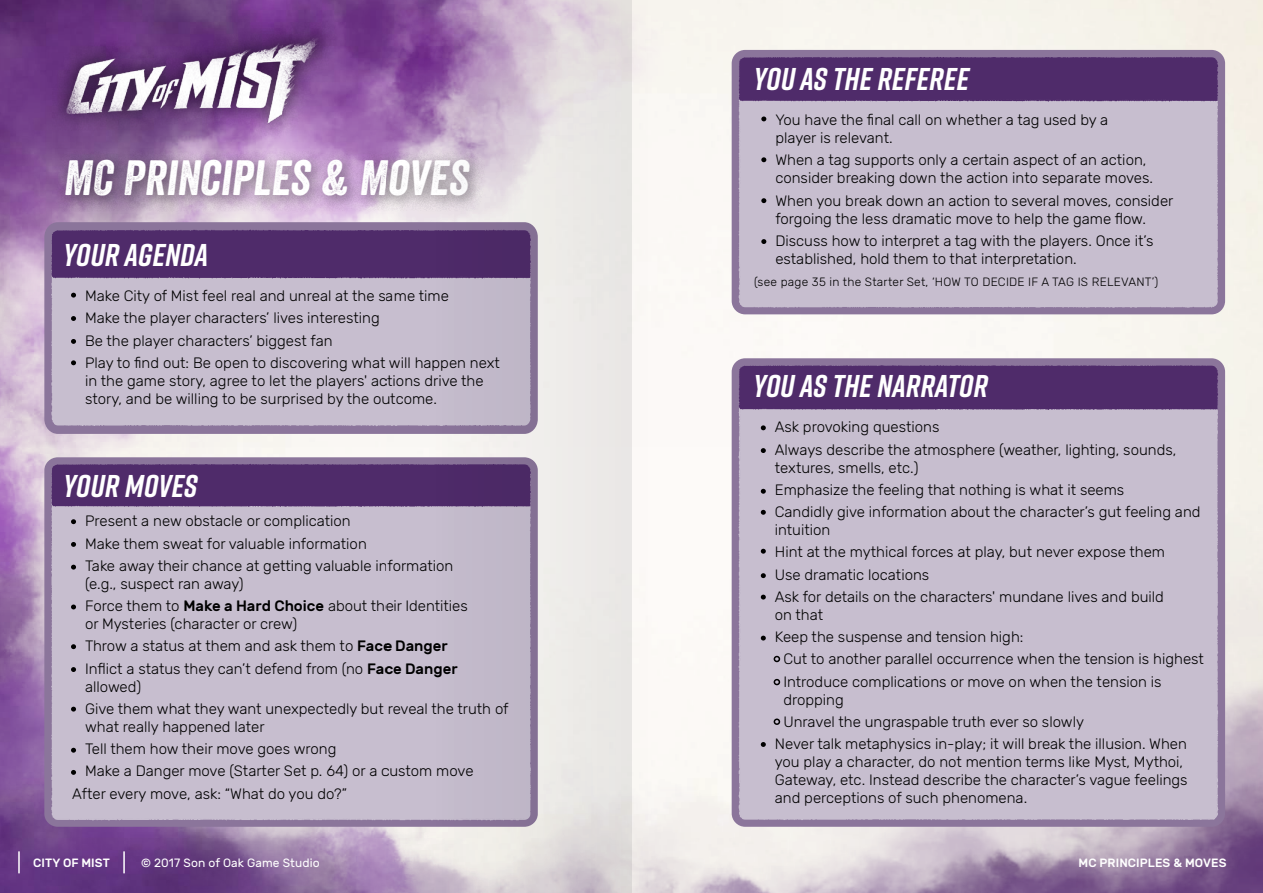
<style>
.page{position:relative;width:1263px;height:893px;background:#fff}
.page>*{position:absolute;margin:0;border:0;box-sizing:border-box;transform-origin:0 0}
.t1{font:italic 48px "Veneer";letter-spacing:.01em;color:#fff}
.t2{font:italic 700 31.5px "Rift";letter-spacing:.01em;color:#fff}
.t3{font:300 15px/22.2px "Rubik";color:#000}
.t4{font:300 12px "Rubik";letter-spacing:.02em;color:#000}
.t5{font:500 12px "Rubik";letter-spacing:.01em;color:#fff}
.t6{font:12px "Rubik";letter-spacing:.01em;color:#fff}
.s1{font-weight:500}
</style>
<div class="page">
<img style="left:648px;top:125px;width:615px;height:768px">
<img style="left:0;top:446px;width:648px;height:447px">
<img style="left:0;top:0;width:782px;height:446px">
<div style="left:44px;top:222px;width:494px;height:212px;background:#8b759b;border-radius:14px"></div>
<div style="left:51px;top:265px;width:336px;height:161px;background:#c7becf"></div>
<svg style="left:52px;top:229px;width:335px;height:50px;background:#53306d"></svg>
<div style="left:44px;top:457px;width:494px;height:370px;background:#8b759b;border-radius:13px"></div>
<div style="left:51px;top:495px;width:336px;height:326px;background:#c7becf"></div>
<div style="left:52px;top:464px;width:335px;height:43px;background:#4f2b6a"></div>
<div style="left:732px;top:50px;width:493px;height:264px;background:#8b759b;border-radius:14px"></div>
<div style="left:738px;top:102px;width:480px;height:206px;background:#c7becf"></div>
<div style="left:739px;top:57px;width:479px;height:45px;background:#4f2b6a"></div>
<div style="left:732px;top:358px;width:493px;height:469px;background:#8b759b;border-radius:14px"></div>
<div style="left:738px;top:402px;width:480px;height:418px;background:#c7becf"></div>
<div style="left:739px;top:365px;width:479px;height:45px;background:#4f2b6a"></div>
<div style="left:55px;top:149px;width:431px;height:63px;background:#000;opacity:.3"></div>
<svg style="left:71px;top:293px;width:5px;height:5px"></svg>
<svg style="left:761px;top:116px;width:5px;height:5px"></svg>
<svg style="left:71px;top:519px;width:5px;height:5px"></svg>
<svg style="left:761px;top:425px;width:5px;height:5px"></svg>
<svg style="left:71px;top:316px;width:5px;height:5px"></svg>
<svg style="left:761px;top:157px;width:5px;height:5px"></svg>
<svg style="left:71px;top:542px;width:5px;height:5px"></svg>
<svg style="left:761px;top:448px;width:5px;height:5px"></svg>
<svg style="left:71px;top:339px;width:5px;height:5px"></svg>
<svg style="left:761px;top:198px;width:5px;height:5px"></svg>
<svg style="left:71px;top:565px;width:5px;height:5px"></svg>
<svg style="left:761px;top:489px;width:5px;height:5px"></svg>
<svg style="left:71px;top:360px;width:5px;height:5px"></svg>
<svg style="left:761px;top:239px;width:5px;height:5px"></svg>
<svg style="left:71px;top:605px;width:5px;height:4px"></svg>
<svg style="left:761px;top:510px;width:5px;height:5px"></svg>
<svg style="left:71px;top:644px;width:5px;height:5px"></svg>
<svg style="left:761px;top:549px;width:5px;height:5px"></svg>
<svg style="left:761px;top:573px;width:5px;height:5px"></svg>
<svg style="left:71px;top:667px;width:5px;height:5px"></svg>
<svg style="left:761px;top:595px;width:5px;height:4px"></svg>
<svg style="left:71px;top:707px;width:5px;height:5px"></svg>
<svg style="left:761px;top:636px;width:5px;height:4px"></svg>
<svg style="left:71px;top:748px;width:5px;height:5px"></svg>
<svg style="left:774px;top:656px;width:6px;height:6px"></svg>
<svg style="left:774px;top:679px;width:6px;height:6px"></svg>
<div style="left:774px;top:718px;width:6px;height:7px;border:2px solid #000;border-radius:50%"></div>
<svg style="left:71px;top:770px;width:5px;height:5px"></svg>
<svg style="left:761px;top:742px;width:5px;height:5px"></svg>
<div style="left:48px;top:18px;width:290px;height:123px;background:#000;opacity:.45"></div>
<img style="left:45px;top:20px;width:291px;height:129px">
<hr style="left:18px;top:851px;width:2px;height:22px;background:#fff">
<hr style="left:123px;top:851px;width:2px;height:22px;background:#fff">
<svg style="left:387px;top:0;width:244px;height:893px;background:#c8bdcc"></svg>
<h1 class="t1" style="left:63px;top:148px;width:406px">MC PRINCIPLES &amp; MOVES</h1>
<h2 class="t2" style="left:63px;top:232px;width:146px">YOUR AGENDA</h2>
<p class="t3" style="left:85px;top:285px;width:416px">Make City of Mist feel real and unreal at the same time<br>Make the player characters’ lives interesting<br>Be the player characters’ biggest fan<br>Play to find out: Be open to discovering what will happen next</p>
<p class="t3" style="left:85px;top:372px;width:400px;line-height:18px">in the game story, agree to let the players' actions drive the story, and be willing to be surprised by the outcome.</p>
<h2 class="t2" style="left:63px;top:463px;width:136px">YOUR MOVES</h2>
<p class="t3" style="left:85px;top:510px;width:370px">Present a new obstacle or complication<br>Make them sweat for valuable information<br>Take away their chance at getting valuable information</p>
<p class="t3" style="left:85px;top:573px;width:384px">(e.g., suspect ran away)<br>Force them to <span class="s1">Make a Hard Choice</span> about their Identities</p>
<p class="t3" style="left:85px;top:613px;width:374px">or Mysteries (character or crew)<br>Throw a status at them and ask them to <span class="s1">Face Danger<br></span>Inflict a status they can’t defend from (no <span class="s1">Face Danger</span></p>
<p class="t3" style="left:85px;top:676px;width:425px">allowed)<br>Give them what they want unexpectedly but reveal the truth of</p>
<p class="t3" style="left:85px;top:716px;width:181px">what really happened later</p>
<p class="t3" style="left:85px;top:738px;width:253px">Tell them how their move goes wrong</p>
<p class="t3" style="left:85px;top:760px;width:390px">Make a Danger move (Starter Set p. 64) or a custom move</p>
<p class="t3" style="left:72px;top:783px;width:276px">After every move, ask: “What do you do?”</p>
<h2 class="t2" style="left:753px;top:56px;width:217px">YOU AS THE REFEREE</h2>
<p class="t3" style="left:775px;top:111px;width:334px;line-height:18px">You have the final call on whether a tag used by a player is relevant.</p>
<p class="t3" style="left:775px;top:151px;width:379px;line-height:18px">When a tag supports only a certain aspect of an action, consider breaking down the action into separate moves.</p>
<p class="t3" style="left:775px;top:192px;width:400px;line-height:18px">When you break down an action to several moves, consider forgoing the less dramatic move to help the game flow.</p>
<p class="t3" style="left:775px;top:232px;width:380px;line-height:18px">Discuss how to interpret a tag with the players. Once it’s established, hold them to that interpretation.</p>
<p class="t4" style="left:754px;top:275px;width:406px">(see page 35 in the Starter Set, ‘HOW TO DECIDE IF A TAG IS RELEVANT’)</p>
<h2 class="t2" style="left:753px;top:364px;width:237px">YOU AS THE NARRATOR</h2>
<p class="t3" style="left:775px;top:416px;width:403px">Ask provoking questions<br>Always describe the atmosphere (weather, lighting, sounds,</p>
<p class="t3" style="left:775px;top:457px;width:427px">textures, smells, etc.)<br>Emphasize the feeling that nothing is what it seems<br>Candidly give information about the character’s gut feeling and</p>
<p class="t3" style="left:775px;top:519px;width:392px">intuition<br>Hint at the mythical forces at play, but never expose them Use dramatic locations<br>Ask for details on the characters' mundane lives and build</p>
<p class="t3" style="left:775px;top:604px;width:50px">on that</p>
<p class="t3" style="left:775px;top:626px;width:250px">Keep the suspense and tension high:</p>
<p class="t3" style="left:783px;top:648px;width:422px">Cut to another parallel occurrence when the tension is highest</p>
<p class="t3" style="left:783px;top:671px;width:380px">Introduce complications or move on when the tension is</p>
<p class="t3" style="left:783px;top:689px;width:62px">dropping</p>
<p class="t3" style="left:783px;top:711px;width:302px">Unravel the ungraspable truth ever so slowly</p>
<p class="t3" style="left:775px;top:733px;width:414px">Never talk metaphysics in-play; it will break the illusion. When</p>
<p class="t3" style="left:775px;top:753px;width:414px;line-height:18px">you play a character, do not mention terms like Myst, Mythoi,<br>Gateway, etc. Instead describe the character’s vague feelings and perceptions of such phenomena.</p>
<p class="t5" style="left:33px;top:856px;width:78px">CITY OF MIST</p>
<p class="t6" style="left:141px;top:856px;width:180px">© 2017 Son of Oak Game Studio</p>
<p class="t5" style="left:1078px;top:856px;width:149px">MC PRINCIPLES &amp; MOVES</p>
</div>
